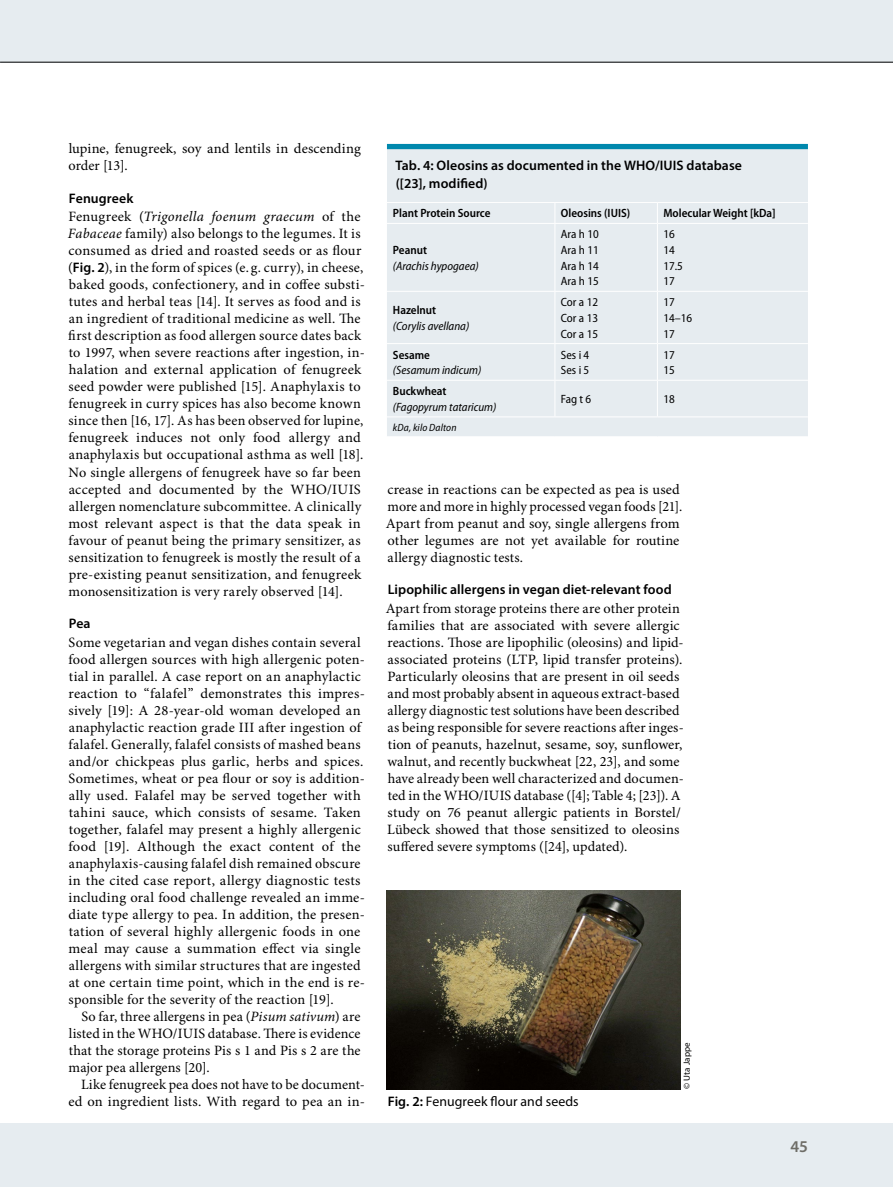
<style>
.page{position:relative;width:893px;height:1187px;background:#fff}
.page>*{position:absolute;margin:0;border:0;box-sizing:border-box;transform-origin:0 0}
.t1{font:600 16.5px "Myriad Pro";color:#6e6d67}
.Para_x{font:14.25px/17px "Minion Pro";letter-spacing:.015em;color:#000}
.Para_Indent{font:14.25px/17px "Minion Pro";letter-spacing:.01em;color:#000;text-align:justify}
.Table_Caption_x{font:600 13.8px/17.2px "Myriad Pro";letter-spacing:.005em;color:#000}
.SectionHeading_2_x{font:600 13.8px "Myriad Pro";letter-spacing:.005em;color:#000}
.Image_Caption_x{font:13.8px "Myriad Pro";letter-spacing:.005em;color:#000}
.Table_Entry_left_x{font:semi-condensed 12px "Myriad Pro";color:#000}
.Table_Entry_left_x-2{font:italic semi-condensed 12px "Myriad Pro";color:#000}
.Table_SectionHeading{font:600 semi-condensed 12px "Myriad Pro";color:#000}
.Table_Entry_left_x-3{font:600 semi-condensed 12px "Myriad Pro";color:#000}
.Table_Legend_x{font:italic semi-condensed 10.5px "Myriad Pro";letter-spacing:.015em;color:#000}
.t2{font:9px "Myriad Pro";letter-spacing:.02em;color:#000}
.s1{font-style:italic}
.s2{font-family:"Myriad Pro";font-weight:600;font-size:13.8px}
.s3{font-weight:600}
</style>
<div class="page">
<div style="left:0;top:1123px;width:893px;height:63px;background:#e6ecf0"></div>
<div style="left:0;top:0;width:893px;height:62px;background:#e6ecf0"></div>
<div style="left:387px;top:203px;width:421px;height:233px;background:#e6ecf0"></div>
<hr style="left:387px;top:223px;width:168px;height:1px;background:#fff">
<hr style="left:555px;top:223px;width:102px;height:1px;background:#fff">
<hr style="left:657px;top:223px;width:151px;height:1px;background:#fff">
<hr style="left:387px;top:291px;width:168px;height:1px;background:#fff">
<hr style="left:555px;top:291px;width:102px;height:1px;background:#fff">
<hr style="left:657px;top:291px;width:151px;height:1px;background:#fff">
<hr style="left:387px;top:343px;width:168px;height:1px;background:#fff">
<hr style="left:555px;top:343px;width:102px;height:1px;background:#fff">
<hr style="left:657px;top:343px;width:151px;height:1px;background:#fff">
<hr style="left:387px;top:380px;width:168px;height:1px;background:#fff">
<hr style="left:555px;top:380px;width:102px;height:1px;background:#fff">
<hr style="left:657px;top:380px;width:151px;height:1px;background:#fff">
<hr style="left:387px;top:416px;width:168px;height:1px;background:#fff">
<hr style="left:555px;top:416px;width:102px;height:1px;background:#fff">
<hr style="left:657px;top:416px;width:151px;height:1px;background:#fff">
<svg style="left:555px;top:203px;width:1px;height:20px"></svg>
<svg style="left:657px;top:203px;width:1px;height:20px"></svg>
<hr style="left:555px;top:224px;width:1px;height:67px;background:#fff">
<hr style="left:657px;top:224px;width:1px;height:67px;background:#fff">
<hr style="left:555px;top:292px;width:1px;height:51px;background:#fff">
<hr style="left:657px;top:292px;width:1px;height:51px;background:#fff">
<hr style="left:555px;top:344px;width:1px;height:36px;background:#fff">
<hr style="left:657px;top:344px;width:1px;height:36px;background:#fff">
<hr style="left:555px;top:380px;width:1px;height:36px;background:#fff">
<hr style="left:657px;top:380px;width:1px;height:36px;background:#fff">
<div style="left:387px;top:147px;width:421px;height:55px;background:#e6ecf0"></div>
<div style="left:387px;top:144px;width:421px;height:5px;background:#0088ad"></div>
<img style="left:387px;top:890px;width:293px;height:198px">
<hr style="left:0;top:62px;width:893px;height:1px;background:#000">
<p class="Para_x" style="left:68px;top:141px;width:294px">lupine, fenugreek, soy and lentils in descending order [13].</p>
<p class="SectionHeading_2_x" style="left:69px;top:189px;width:66px">Fenugreek</p>
<p class="Para_x" style="left:68px;top:209px;width:298px">Fenugreek (<span class="s1">Trigonella foenum graecum</span> of the <span class="s1">Fabaceae</span> family) also belongs to the legumes. It is consumed as dried and roasted seeds or as flour (<span class="s2">Fig. 2</span>), in the form of spices (e. g. curry), in cheese, baked goods, confectionery, and in coffee substi&shy;tutes and herbal teas [14]. It serves as food and is an ingredient of traditional medicine as well. The first description as food allergen source dates back to 1997, when severe reactions after ingestion, in&shy;halation and external application of fenugreek seed powder were published [15]. Anaphylaxis to fenugreek in curry spices has also become known since then [16, 17]. As has been observed for lupine, fenugreek induces not only food allergy and anaphylaxis but occupational asthma as well [18].<br>No single allergens of fenugreek have so far been accepted and documented by the WHO/IUIS allergen nomenclature subcommittee. A clinically most relevant aspect is that the data speak in favour of peanut being the primary sensitizer, as sensitization to fenugreek is mostly the result of a pre-existing peanut sensitization, and fenugreek monosensitization is very rarely observed [14].</p>
<p class="SectionHeading_2_x" style="left:69px;top:614px;width:23px">Pea</p>
<p class="Para_x" style="left:68px;top:634px;width:298px">Some vegetarian and vegan dishes contain several food allergen sources with high allergenic poten&shy;tial in parallel. A case report on an anaphylactic reaction to “falafel” demonstrates this impres&shy;sively [19]: A 28-year-old woman developed an anaphylactic reaction grade III after ingestion of falafel. Generally, falafel consists of mashed beans and/or chickpeas plus garlic, herbs and spices.<br>Sometimes, wheat or pea flour or soy is addition&shy;ally used. Falafel may be served together with tahini sauce, which consists of sesame. Taken together, falafel may present a highly allergenic food [19]. Although the exact content of the anaphylaxis-causing falafel dish remained obscure in the cited case report, allergy diagnostic tests including oral food challenge revealed an imme&shy;diate type allergy to pea. In addition, the presen&shy;tation of several highly allergenic foods in one meal may cause a summation effect via single allergens with similar structures that are ingested at one certain time point, which in the end is re&shy;sponsible for the severity of the reaction [19].</p>
<p class="Para_Indent" style="left:69px;top:1008px;width:293px;text-indent:13px">So far, three allergens in pea (<span class="s1">Pisum sativum</span>) are listed in the WHO/IUIS database. There is evidence that the storage proteins Pis s 1 and Pis s 2 are the major pea allergens [20].</p>
<p class="Para_Indent" style="left:68px;top:1076px;width:296px;text-align:right">Like fenugreek pea does not have to be document&shy;ed on ingredient lists. With regard to pea an in-</p>
<p class="Table_Caption_x" style="left:395px;top:157px;width:348px">Tab. 4: Oleosins as documented in the WHO/IUIS database ([23], modified)</p>
<p class="Table_SectionHeading" style="left:393px;top:207px;width:99px">Plant Protein Source</p>
<p class="Table_SectionHeading" style="left:561px;top:207px;width:71px">Oleosins (IUIS)</p>
<p class="Table_SectionHeading" style="left:663px;top:207px;width:114px">Molecular Weight [kDa]</p>
<p class="Table_Entry_left_x-3" style="left:393px;top:243px;width:36px">Peanut</p>
<p class="Table_Entry_left_x-2" style="left:393px;top:259px;width:87px">(Arachis hypogaea)</p>
<p class="Table_Entry_left_x" style="left:561px;top:228px;width:39px">Ara h 10</p>
<p class="Table_Entry_left_x" style="left:561px;top:243px;width:39px">Ara h 11</p>
<p class="Table_Entry_left_x" style="left:561px;top:259px;width:39px">Ara h 14</p>
<p class="Table_Entry_left_x" style="left:561px;top:275px;width:39px">Ara h 15</p>
<p class="Table_Entry_left_x" style="left:663px;top:228px;width:13px">16</p>
<p class="Table_Entry_left_x" style="left:663px;top:243px;width:13px">14</p>
<p class="Table_Entry_left_x" style="left:663px;top:259px;width:21px">17.5</p>
<p class="Table_Entry_left_x" style="left:663px;top:275px;width:13px">17</p>
<p class="Table_Entry_left_x-3" style="left:393px;top:303px;width:45px">Hazelnut</p>
<p class="Table_Entry_left_x-2" style="left:393px;top:319px;width:78px">(Corylis avellana)</p>
<p class="Table_Entry_left_x-3" style="left:393px;top:348px;width:39px">Sesame</p>
<p class="Table_Entry_left_x-2" style="left:393px;top:364px;width:90px">(Sesamum indicum)</p>
<p class="Table_Entry_left_x-3" style="left:393px;top:384px;width:55px">Buckwheat</p>
<p class="Table_Entry_left_x-2" style="left:393px;top:400px;width:105px">(Fagopyrum tataricum)</p>
<p class="Table_Legend_x" style="left:393px;top:421px;width:65px">kDa, kilo Dalton</p>
<p class="Table_Entry_left_x" style="left:561px;top:296px;width:39px">Cor a 12</p>
<p class="Table_Entry_left_x" style="left:561px;top:311px;width:39px">Cor a 13</p>
<p class="Table_Entry_left_x" style="left:561px;top:327px;width:39px">Cor a 15</p>
<p class="Table_Entry_left_x" style="left:561px;top:348px;width:30px">Ses i 4</p>
<p class="Table_Entry_left_x" style="left:561px;top:364px;width:30px">Ses i 5</p>
<p class="Table_Entry_left_x" style="left:663px;top:296px;width:13px">17</p>
<p class="Table_Entry_left_x" style="left:663px;top:311px;width:30px">14–16</p>
<p class="Table_Entry_left_x" style="left:663px;top:327px;width:13px">17</p>
<p class="Table_Entry_left_x" style="left:663px;top:348px;width:13px">17</p>
<p class="Table_Entry_left_x" style="left:663px;top:364px;width:13px">15</p>
<p class="Table_Entry_left_x" style="left:561px;top:392px;width:32px">Fag t 6</p>
<p class="Table_Entry_left_x" style="left:663px;top:392px;width:13px">18</p>
<p class="Para_Indent" style="left:386px;top:481px;width:298px;text-align:left">crease in reactions can be expected as pea is used more and more in highly processed vegan foods [21].<br>Apart from peanut and soy, single allergens from other legumes are not yet available for routine allergy diagnostic tests.</p>
<p class="SectionHeading_2_x" style="left:388px;top:580px;width:285px">Lipophilic allergens in vegan diet-relevant food</p>
<p class="Para_x" style="left:386px;top:600px;width:299px">Apart from storage proteins there are other protein families that are associated with severe allergic reactions. Those are lipophilic (oleosins) and lipid&shy;associated proteins (LTP, lipid transfer proteins).<br>Particularly oleosins that are present in oil seeds and most probably absent in aqueous extract-based allergy diagnostic test solutions have been described as being responsible for severe reactions after inges&shy;tion of peanuts, hazelnut, sesame, soy, sunflower, walnut, and recently buckwheat [22, 23], and some have already been well characterized and documen&shy;ted in the WHO/IUIS database ([4]; Table 4; [23]). A study on 76 peanut allergic patients in Borstel/ Lübeck showed that those sensitized to oleosins suffered severe symptoms ([24], updated).</p>
<p class="Image_Caption_x" style="left:388px;top:1092px;width:192px"><span class="s3">Fig. 2:</span> Fenugreek flour and seeds</p>
<p class="t2" style="left:681px;top:1089px;width:49px;rotate:-90deg">© Uta Jappe</p>
<p class="t1" style="left:790px;top:1135px;width:19px">45</p>
</div>
